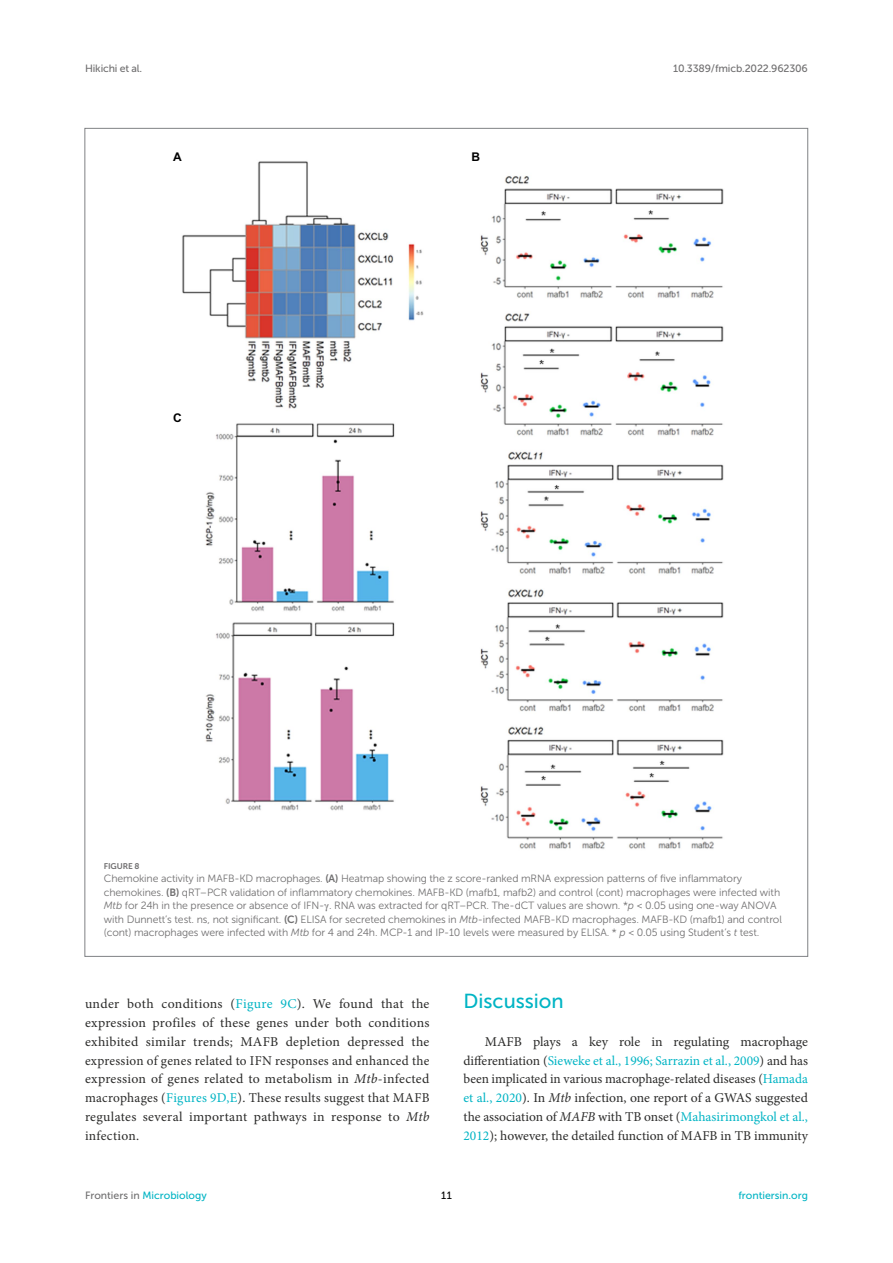
<style>
.page{position:relative;width:893px;height:1263px;background:#fff}
.page>*{position:absolute;margin:0;border:0;box-sizing:border-box;transform-origin:0 0}
.HEAD_1{font:20.25px "Museo Sans 500";color:#00b4c4}
.TEXT_FLUSH{font:13.5px/18.8px "Minion Pro";letter-spacing:.005em;color:#2b2b2a;text-align:justify}
.t1{font:700 12px "Arial";color:#000}
.FIG_LEG{font:10.5px/13.5px "Museo Sans 300";letter-spacing:-.01em;color:#706f70}
.t2{font:10.5px "Museo Sans 500";color:#00b4c4}
.t3{font:10.5px "Museo Sans 500";letter-spacing:-.015em;color:#706f70}
.t4{font:10.5px "Museo Sans 500";color:#000}
.FIG_HD{font:8.25px "Museo Sans 700";letter-spacing:-.01em;color:#706f70}
.s1{font-family:"Museo Sans 700"}
.s2{font-style:italic}
.s3{font-family:"STIX General"}
.s4{color:#00b4c4}
.s5{color:#706f70}
</style>
<div class="page">
<img style="left:182px;top:161px;width:542px;height:688px">
<p class="t3" style="left:85px;top:63px;width:59px">Hikichi et al.</p>
<p class="t3" style="left:673px;top:63px;width:136px">10.3389/fmicb.2022.962306</p>
<p class="t1" style="left:173px;top:148px;width:10px">A</p>
<p class="t1" style="left:471px;top:148px;width:10px">B</p>
<p class="t1" style="left:173px;top:409px;width:10px">C</p>
<p class="FIG_HD" style="left:104px;top:861px;width:37px">FIGURE 8</p>
<p class="FIG_LEG" style="left:104px;top:872px;width:680px">Chemokine activity in MAFB-KD macrophages. <span class="s1">(A)</span> Heatmap showing the z score-ranked mRNA expression patterns of five inflammatory chemokines. <span class="s1">(B)</span> qRT–PCR validation of inflammatory chemokines. MAFB-KD (mafb1, mafb2) and control (cont) macrophages were infected with <span class="s2">Mtb</span> for 24 h in the presence or absence of IFN-<span class="s3">γ</span>. RNA was extracted for qRT–PCR. The-dCT values are shown. *<span class="s2">p</span> &lt; 0.05 using one-way ANOVA with Dunnett’s test. ns, not significant. <span class="s1">(C)</span> ELISA for secreted chemokines in <span class="s2">Mtb</span>-infected MAFB-KD macrophages. MAFB-KD (mafb1) and control (cont) macrophages were infected with <span class="s2">Mtb</span> for 4 and 24 h. MCP-1 and IP-10 levels were measured by ELISA. * <span class="s2">p</span> &lt; 0.05 using Student’s <span class="s2">t</span> test.</p>
<p class="TEXT_FLUSH" style="left:85px;top:995px;width:346px">under both conditions (<span class="s4">Figure 9C</span>). We found that the expression profiles of these genes under both conditions exhibited similar trends; MAFB depletion depressed the expression of genes related to IFN responses and enhanced the expression of genes related to metabolism in <span class="s2">Mtb</span>-infected macrophages (<span class="s4">Figures 9D,E</span>). These results suggest that MAFB regulates several important pathways in response to <span class="s2">Mtb </span>infection.</p>
<p class="HEAD_1" style="left:463px;top:990px;width:102px">Discussion</p>
<p class="TEXT_FLUSH" style="left:463px;top:1032px;width:346px;text-indent:21px">MAFB plays a key role in regulating macrophage differentiation (<span class="s4">Sieweke et al., 1996; Sarrazin et al., 2009</span>) and has been implicated in various macrophage-related diseases (<span class="s4">Hamada et al., 2020</span>). In <span class="s2">Mtb</span> infection, one report of a GWAS suggested the association of <span class="s2">MAFB</span> with TB onset (<span class="s4">Mahasirimongkol et al., 2012</span>); however, the detailed function of MAFB in TB immunity</p>
<p class="t2" style="left:85px;top:1190px;width:123px"><span class="s5">Frontiers in</span> Microbiology</p>
<p class="t4" style="left:441px;top:1190px;width:12px">11</p>
<p class="t2" style="left:738px;top:1190px;width:71px">frontiersin.org</p>
</div>
